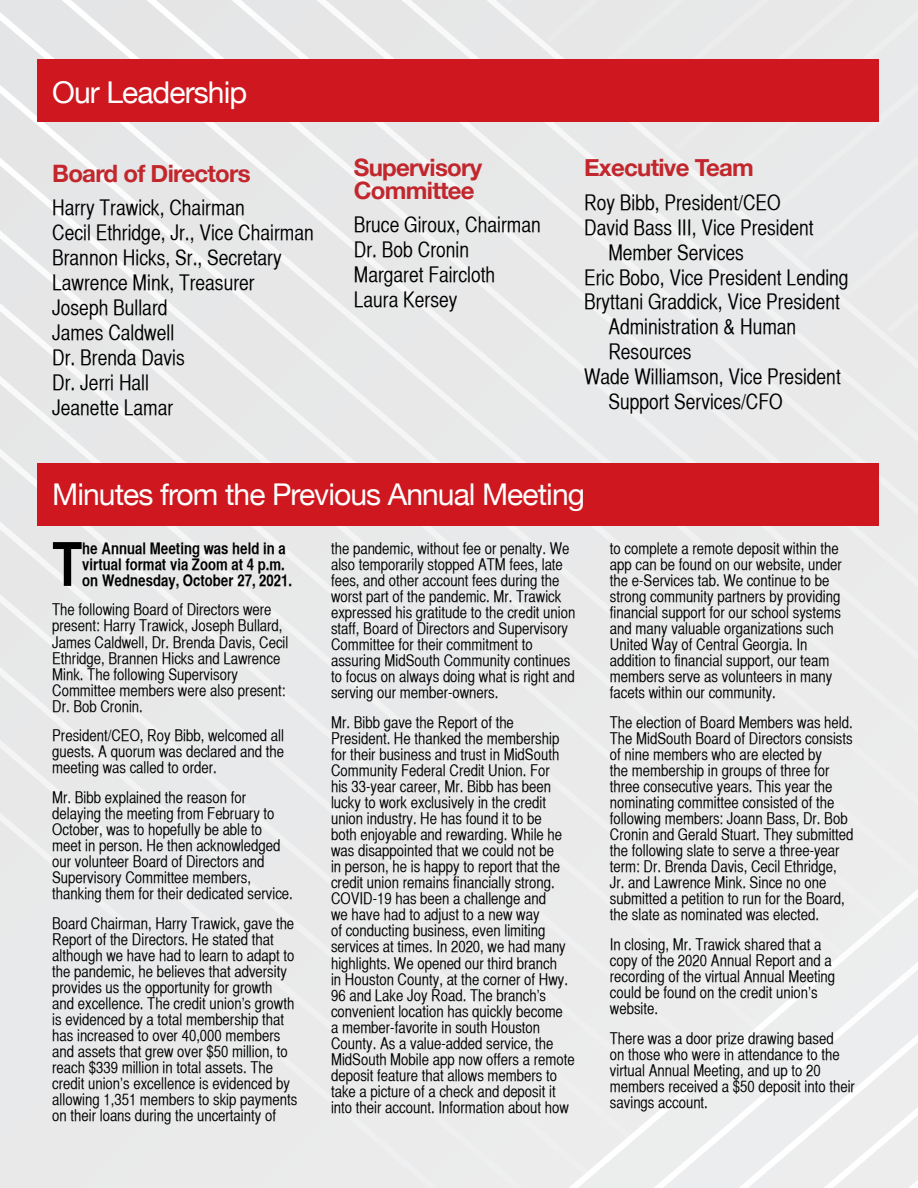
<style>
.page{position:relative;width:918px;height:1188px;background:#e9e9ea}
.page>*{position:absolute;margin:0;border:0;box-sizing:border-box;transform-origin:0 0}
.t1{font:60.15px "Helvetica CY Bold";color:#000}
.t2{font:30px "Helvetica Neue";letter-spacing:-.03em;color:#fff}
.t3{font:700 24px/22.5px "Helvetica Neue";letter-spacing:-.03em;color:#c1272d}
.t4{font:21.3px/24.9px "Helvetica CY Plain";color:#000}
.t5{font:16.05px/16px "Helvetica CY Plain";color:#000}
.t6{font:16.05px/16px "Helvetica CY Bold";color:#000}
</style>
<div class="page">
<div style="left:38px;top:60px;width:841px;height:62px;background:#ce171e"></div>
<div style="left:38px;top:463px;width:841px;height:63px;background:#ce171e"></div>
<p class="t2" style="left:52px;top:71px;width:197px">Our Leadership</p>
<p class="t3" style="left:52px;top:163px;width:200px">Board of Directors</p>
<p class="t4" style="left:52px;top:196px;width:263px">Harry Trawick, Chairman<br>Cecil Ethridge, Jr., Vice Chairman<br>Brannon Hicks, Sr., Secretary<br>Lawrence Mink, Treasurer<br>Joseph Bullard<br>James Caldwell<br>Dr. Brenda Davis<br>Dr. Jerri Hall<br>Jeanette Lamar</p>
<p class="t3" style="left:354px;top:157px;width:130px">Supervisory<br>Committee</p>
<p class="t4" style="left:354px;top:212px;width:188px">Bruce Giroux, Chairman<br>Dr. Bob Cronin<br>Margaret Faircloth<br>Laura Kersey</p>
<p class="t3" style="left:584px;top:157px;width:171px">Executive Team</p>
<p class="t4" style="left:584px;top:190px;width:198px">Roy Bibb, President/CEO</p>
<p class="t4" style="left:584px;top:215px;width:231px">David Bass III, Vice President</p>
<p class="t4" style="left:608px;top:240px;width:137px">Member Services</p>
<p class="t4" style="left:584px;top:265px;width:266px">Eric Bobo, Vice President Lending</p>
<p class="t4" style="left:584px;top:290px;width:257px">Bryttani Graddick, Vice President</p>
<p class="t4" style="left:608px;top:315px;width:189px">Administration &amp; Human</p>
<p class="t4" style="left:608px;top:339px;width:85px">Resources</p>
<p class="t4" style="left:584px;top:364px;width:258px">Wade Williamson, Vice President</p>
<p class="t4" style="left:608px;top:389px;width:176px">Support Services/CFO</p>
<p class="t2" style="left:52px;top:473px;width:534px">Minutes from the Previous Annual Meeting</p>
<p class="t1" style="left:52px;top:528px;width:32px">T</p>
<p class="t6" style="left:82px;top:540px;width:211px">he Annual Meeting was held in a virtual format via Zoom at 4 p.m. on Wednesday, October 27, 2021.</p>
<p class="t5" style="left:52px;top:602px;width:238px">The following Board of Directors were present: Harry Trawick, Joseph Bullard, James Caldwell, Dr. Brenda Davis, Cecil Ethridge, Brannen Hicks and Lawrence Mink. The following Supervisory Committee members were also present:<br>Dr. Bob Cronin.</p>
<p class="t5" style="left:52px;top:728px;width:233px;text-align:justify">President/CEO, Roy Bibb, welcomed all guests. A quorum was declared and the meeting was called to order.</p>
<p class="t5" style="left:52px;top:789px;width:242px">Mr. Bibb explained the reason for delaying the meeting from February to October, was to hopefully be able to meet in person. He then acknowledged our volunteer Board of Directors and Supervisory Committee members, thanking them for their dedicated service.</p>
<p class="t5" style="left:52px;top:915px;width:247px">Board Chairman, Harry Trawick, gave the Report of the Directors. He stated that although we have had to learn to adapt to the pandemic, he believes that adversity provides us the opportunity for growth and excellence. The credit union’s growth is evidenced by a total membership that has increased to over 40,000 members and assets that grew over $50 million, to reach $339 million in total assets. The credit union’s excellence is evidenced by allowing 1,351 members to skip payments on their loans during the uncertainty of</p>
<p class="t5" style="left:331px;top:540px;width:246px">the pandemic, without fee or penalty. We also temporarily stopped ATM fees, late fees, and other account fees during the worst part of the pandemic. Mr. Trawick expressed his gratitude to the credit union staff, Board of Directors and Supervisory Committee for their commitment to assuring MidSouth Community continues to focus on always doing what is right and serving our member-owners.</p>
<p class="t5" style="left:331px;top:714px;width:245px">Mr. Bibb gave the Report of the President. He thanked the membership for their business and trust in MidSouth Community Federal Credit Union. For<br>his 33-year career, Mr. Bibb has been lucky to work exclusively in the credit union industry. He has found it to be<br>both enjoyable and rewarding. While he was disappointed that we could not be<br>in person, he is happy to report that the credit union remains financially strong.<br>COVID-19 has been a challenge and<br>we have had to adjust to a new way<br>of conducting business, even limiting services at times. In 2020, we had many highlights. We opened our third branch<br>in Houston County, at the corner of Hwy.<br>96 and Lake Joy Road. The branch’s convenient location has quickly become<br>a member-favorite in south Houston County. As a value-added service, the MidSouth Mobile app now offers a remote deposit feature that allows members to take a picture of a check and deposit it into their account. Information about how</p>
<p class="t5" style="left:610px;top:540px;width:233px">to complete a remote deposit within the app can be found on our website, under the e-Services tab. We continue to be strong community partners by providing financial support for our school systems and many valuable organizations such United Way of Central Georgia. In addition to financial support, our team members serve as volunteers in many facets within our community.</p>
<p class="t5" style="left:610px;top:714px;width:245px">The election of Board Members was held.<br>The MidSouth Board of Directors consists of nine members who are elected by<br>the membership in groups of three for three consecutive years. This year the nominating committee consisted of the following members: Joann Bass, Dr. Bob Cronin and Gerald Stuart. They submitted the following slate to serve a three-year term: Dr. Brenda Davis, Cecil Ethridge, Jr. and Lawrence Mink. Since no one submitted a petition to run for the Board, the slate as nominated was elected.</p>
<p class="t5" style="left:610px;top:936px;width:227px">In closing, Mr. Trawick shared that a copy of the 2020 Annual Report and a recording of the virtual Annual Meeting could be found on the credit union’s website.</p>
<p class="t5" style="left:610px;top:1030px;width:247px">There was a door prize drawing based<br>on those who were in attendance to the virtual Annual Meeting, and up to 20 members received a $50 deposit into their savings account.</p>
</div>
